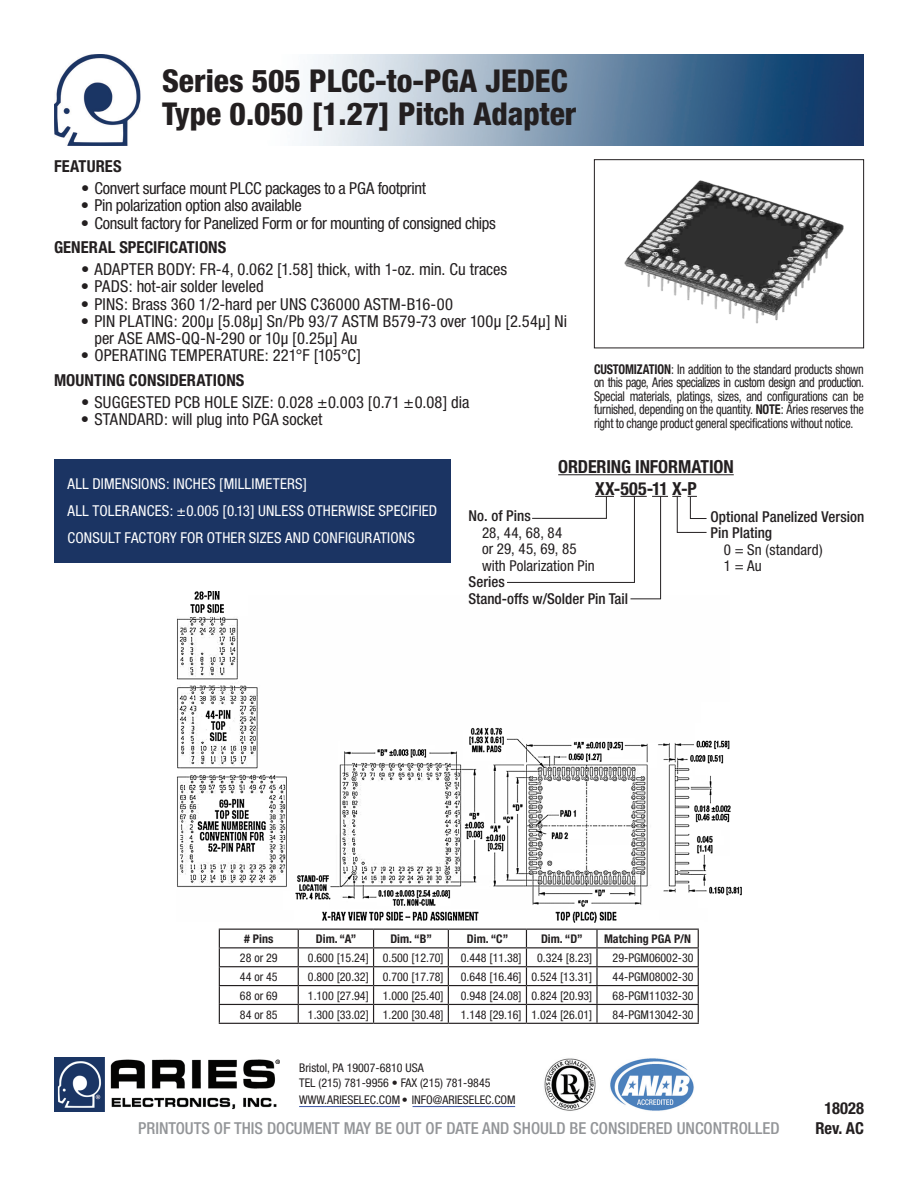
<style>
.page{position:relative;width:918px;height:1188px;background:#fff}
.page>*{position:absolute;margin:0;border:0;box-sizing:border-box;transform-origin:0 0}
.headline{font:800 condensed 31.5px "Helvetica Neue";color:#231f20}
.body{font:700 condensed 18px "Helvetica Neue";letter-spacing:-.005em;color:#231f20}
.body-2{font:condensed 16.5px/17.2px "Helvetica Neue";letter-spacing:-.005em;color:#231f20}
.body-3{font:condensed 16.5px "Helvetica Neue";letter-spacing:-.025em;color:#231f20}
.t1{font:500 condensed 16.5px "Helvetica Neue";color:#939598}
.body-4{font:700 condensed 16.5px "Helvetica Neue";letter-spacing:.005em;color:#231f20}
.body-5{font:condensed 16.5px "Helvetica Neue";letter-spacing:.015em;color:#231f20}
.body-6{font:condensed 15px "Helvetica Neue";letter-spacing:.01em;color:#fff}
.body-7{font:500 condensed 15px "Helvetica Neue";color:#231f20}
.body-8{font:condensed 15px "Helvetica Neue";letter-spacing:.005em;color:#231f20}
.body-9{font:condensed 13.5px/13.5px "Helvetica Neue";letter-spacing:-.02em;color:#231f20;text-align:justify;scale:.9 1}
.t2{font:condensed 12px "Helvetica Neue";color:#231f20}
.t3{font:700 condensed 12px "Helvetica Neue";color:#231f20}
.s1{font-weight:700}
</style>
<div class="page">
<img style="left:54px;top:1057px;width:225px;height:54px">
<img style="left:544px;top:1058px;width:52px;height:53px">
<img style="left:610px;top:1058px;width:84px;height:53px">
<hr style="left:299px;top:1106px;width:101px;height:1px;background:#3a53a3">
<hr style="left:413px;top:1106px;width:102px;height:1px;background:#3a53a3">
<img style="left:54px;top:54px;width:810px;height:92px">
<img style="left:177px;top:591px;width:564px;height:331px">
<hr style="left:219px;top:929px;width:79px;height:1px;background:#231f20">
<hr style="left:298px;top:929px;width:76px;height:1px;background:#231f20">
<hr style="left:374px;top:929px;width:74px;height:1px;background:#231f20">
<hr style="left:448px;top:929px;width:78px;height:1px;background:#231f20">
<hr style="left:526px;top:929px;width:71px;height:1px;background:#231f20">
<hr style="left:597px;top:929px;width:102px;height:1px;background:#231f20">
<hr style="left:219px;top:947px;width:79px;height:1px;background:#231f20">
<hr style="left:298px;top:947px;width:76px;height:1px;background:#231f20">
<hr style="left:374px;top:947px;width:74px;height:1px;background:#231f20">
<hr style="left:448px;top:947px;width:78px;height:1px;background:#231f20">
<hr style="left:526px;top:947px;width:71px;height:1px;background:#231f20">
<hr style="left:597px;top:947px;width:102px;height:1px;background:#231f20">
<hr style="left:219px;top:966px;width:79px;height:1px;background:#231f20">
<hr style="left:298px;top:966px;width:76px;height:1px;background:#231f20">
<hr style="left:374px;top:966px;width:74px;height:1px;background:#231f20">
<hr style="left:448px;top:966px;width:78px;height:1px;background:#231f20">
<hr style="left:526px;top:966px;width:71px;height:1px;background:#231f20">
<hr style="left:597px;top:966px;width:102px;height:1px;background:#231f20">
<hr style="left:219px;top:985px;width:79px;height:1px;background:#231f20">
<hr style="left:298px;top:985px;width:76px;height:1px;background:#231f20">
<hr style="left:374px;top:985px;width:74px;height:1px;background:#231f20">
<hr style="left:448px;top:985px;width:78px;height:1px;background:#231f20">
<hr style="left:526px;top:985px;width:71px;height:1px;background:#231f20">
<hr style="left:597px;top:985px;width:102px;height:1px;background:#231f20">
<hr style="left:219px;top:1004px;width:79px;height:1px;background:#231f20">
<svg style="left:219px;top:930px;width:1px;height:93px"></svg>
<hr style="left:298px;top:1004px;width:76px;height:1px;background:#231f20">
<svg style="left:298px;top:930px;width:1px;height:93px"></svg>
<hr style="left:374px;top:1004px;width:74px;height:1px;background:#231f20">
<svg style="left:373px;top:930px;width:1px;height:93px"></svg>
<hr style="left:448px;top:1004px;width:78px;height:1px;background:#231f20">
<svg style="left:448px;top:930px;width:1px;height:93px"></svg>
<hr style="left:526px;top:1004px;width:71px;height:1px;background:#231f20">
<svg style="left:526px;top:930px;width:1px;height:93px"></svg>
<hr style="left:597px;top:1004px;width:102px;height:1px;background:#231f20">
<svg style="left:596px;top:930px;width:2px;height:93px"></svg>
<svg style="left:698px;top:930px;width:1px;height:93px"></svg>
<hr style="left:219px;top:1023px;width:79px;height:1px;background:#231f20">
<hr style="left:298px;top:1023px;width:76px;height:1px;background:#231f20">
<hr style="left:374px;top:1023px;width:74px;height:1px;background:#231f20">
<hr style="left:448px;top:1023px;width:78px;height:1px;background:#231f20">
<hr style="left:526px;top:1023px;width:71px;height:1px;background:#231f20">
<hr style="left:597px;top:1023px;width:102px;height:1px;background:#231f20">
<div style="left:594px;top:159px;width:270px;height:189px;border:1px solid #231f20"></div>
<img style="left:624px;top:181px;width:219px;height:143px">
<hr style="left:532px;top:518px;width:75px;height:1px;background:#231f20">
<hr style="left:558px;top:474px;width:176px;height:1px;background:#231f20">
<svg style="left:595px;top:496px;width:19px;height:23px"></svg>
<svg style="left:621px;top:496px;width:60px;height:1px"></svg>
<svg style="left:688px;top:496px;width:19px;height:23px"></svg>
<hr style="left:660px;top:496px;width:1px;height:103px;background:#231f20">
<hr style="left:634px;top:496px;width:1px;height:87px;background:#231f20">
<hr style="left:507px;top:582px;width:128px;height:1px;background:#231f20">
<hr style="left:630px;top:598px;width:31px;height:1px;background:#231f20">
<hr style="left:677px;top:496px;width:1px;height:36px;background:#231f20">
<hr style="left:677px;top:532px;width:30px;height:1px;background:#231f20">
<div style="left:54px;top:459px;width:397px;height:103px;background:#1b3463"></div>
<p class="headline" style="left:162px;top:61px;width:407px">Series 505 PLCC-to-PGA JEDEC</p>
<p class="headline" style="left:162px;top:94px;width:416px">Type 0.050 [1.27] Pitch Adapter</p>
<p class="body-4" style="left:54px;top:156px;width:69px">FEATURES</p>
<p class="body-2" style="left:81px;top:179px;width:346px">• Convert surface mount PLCC packages to a PGA footprint</p>
<p class="body-3" style="left:81px;top:196px;width:222px">• Pin polarization option also available</p>
<p class="body-3" style="left:81px;top:213px;width:416px">• Consult factory for Panelized Form or for mounting of consigned chips</p>
<p class="body-4" style="left:54px;top:237px;width:174px">GENERAL SPECIFICATIONS</p>
<p class="body-2" style="left:81px;top:260px;width:428px">• ADAPTER BODY: FR-4, 0.062 [1.58] thick, with 1-oz. min. Cu traces</p>
<p class="body-2" style="left:81px;top:278px;width:184px">• PADS: hot-air solder leveled</p>
<p class="body-5" style="left:81px;top:294px;width:373px">• PINS: Brass 360 1/2-hard per UNS C36000 ASTM-B16-00</p>
<p class="body-2" style="left:94px;top:312px;width:474px;text-indent:-14px">• PIN PLATING: 200µ [5.08µ] Sn/Pb 93/7 ASTM B579-73 over 100µ [2.54µ] Ni per ASE AMS-QQ-N-290 or 10μ [0.25μ] Au</p>
<p class="body-2" style="left:81px;top:347px;width:282px">• OPERATING TEMPERATURE: 221°F [105°C]</p>
<p class="body-4" style="left:54px;top:370px;width:192px">MOUNTING CONSIDERATIONS</p>
<p class="body-2" style="left:81px;top:393px;width:390px">• SUGGESTED PCB HOLE SIZE: 0.028 ±0.003 [0.71 ±0.08] dia</p>
<p class="body-2" style="left:81px;top:410px;width:243px">• STANDARD: will plug into PGA socket</p>
<p class="body-9" style="left:594px;top:362px;width:301px"><span class="s1">CUSTOMIZATION</span>: In addition to the standard products shown on this page, Aries specializes in custom design and production.<br>Special materials, platings, sizes, and configurations can be furnished, depending on the quantity. <span class="s1">NOTE</span>: Aries reserves the right to change product general specifications without notice.</p>
<p class="body-6" style="left:68px;top:475px;width:241px">ALL DIMENSIONS: INCHES [MILLIMETERS]</p>
<p class="body-6" style="left:68px;top:502px;width:371px">ALL TOLERANCES: ±0.005 [0.13] UNLESS OTHERWISE SPECIFIED</p>
<p class="body-6" style="left:68px;top:529px;width:349px">CONSULT FACTORY FOR OTHER SIZES AND CONFIGURATIONS</p>
<p class="body" style="left:558px;top:456px;width:177px">ORDERING INFORMATION</p>
<p class="body" style="left:595px;top:477px;width:103px">XX-505-11 X-P</p>
<p class="body-7" style="left:710px;top:507px;width:156px">Optional Panelized Version</p>
<p class="body-7" style="left:710px;top:524px;width:63px">Pin Plating</p>
<p class="body-8" style="left:724px;top:541px;width:100px">0 = Sn (standard)</p>
<p class="body-8" style="left:724px;top:557px;width:40px">1 = Au</p>
<p class="body-7" style="left:469px;top:507px;width:64px">No. of Pins</p>
<p class="body-8" style="left:482px;top:524px;width:82px">28, 44, 68, 84</p>
<p class="body-8" style="left:482px;top:540px;width:96px">or 29, 45, 69, 85</p>
<p class="body-8" style="left:482px;top:557px;width:114px">with Polarization Pin</p>
<p class="body-7" style="left:469px;top:573px;width:38px">Series</p>
<p class="body-7" style="left:469px;top:589px;width:161px">Stand-offs w/Solder Pin Tail</p>
<p class="t3" style="left:244px;top:932px;width:31px"># Pins</p>
<p class="t3" style="left:316px;top:932px;width:42px">Dim. “A”</p>
<p class="t3" style="left:390px;top:932px;width:43px">Dim. “B”</p>
<p class="t3" style="left:467px;top:932px;width:43px">Dim. “C”</p>
<p class="t3" style="left:541px;top:932px;width:43px">Dim. “D”</p>
<p class="t3" style="left:604px;top:932px;width:89px">Matching PGA P/N</p>
<p class="t2" style="left:240px;top:951px;width:39px">28 or 29</p>
<p class="t2" style="left:308px;top:951px;width:62px">0.600 [15.24]</p>
<p class="t2" style="left:383px;top:951px;width:62px">0.500 [12.70]</p>
<p class="t2" style="left:461px;top:951px;width:62px">0.448 [11.38]</p>
<p class="t2" style="left:537px;top:951px;width:57px">0.324 [8.23]</p>
<p class="t2" style="left:613px;top:951px;width:82px">29-PGM06002-30</p>
<p class="t2" style="left:240px;top:970px;width:39px">44 or 45</p>
<p class="t2" style="left:308px;top:970px;width:62px">0.800 [20.32]</p>
<p class="t2" style="left:383px;top:970px;width:62px">0.700 [17.78]</p>
<p class="t2" style="left:461px;top:970px;width:62px">0.648 [16.46]</p>
<p class="t2" style="left:531px;top:970px;width:62px">0.524 [13.31]</p>
<p class="t2" style="left:613px;top:970px;width:82px">44-PGM08002-30</p>
<p class="t2" style="left:240px;top:989px;width:39px">68 or 69</p>
<p class="t2" style="left:308px;top:989px;width:62px">1.100 [27.94]</p>
<p class="t2" style="left:383px;top:989px;width:62px">1.000 [25.40]</p>
<p class="t2" style="left:461px;top:989px;width:62px">0.948 [24.08]</p>
<p class="t2" style="left:531px;top:989px;width:62px">0.824 [20.93]</p>
<p class="t2" style="left:613px;top:989px;width:82px">68-PGM11032-30</p>
<p class="t2" style="left:240px;top:1007px;width:39px">84 or 85</p>
<p class="t2" style="left:308px;top:1007px;width:62px">1.300 [33.02]</p>
<p class="t2" style="left:383px;top:1007px;width:62px">1.200 [30.48]</p>
<p class="t2" style="left:461px;top:1007px;width:62px">1.148 [29.16]</p>
<p class="t2" style="left:531px;top:1007px;width:62px">1.024 [26.01]</p>
<p class="t2" style="left:613px;top:1007px;width:82px">84-PGM13042-30</p>
<p class="t2" style="left:299px;top:1061px;width:126px">Bristol, PA 19007-6810 USA</p>
<p class="t2" style="left:299px;top:1076px;width:193px">TEL (215) 781-9956 • FAX (215) 781-9845</p>
<p class="t1" style="left:138px;top:1118px;width:643px">PRINTOUTS OF THIS DOCUMENT MAY BE OUT OF DATE AND SHOULD BE CONSIDERED UNCONTROLLED</p>
<p class="t2" style="left:299px;top:1093px;width:218px">WWW.ARIESELEC.COM• INFO@ARIESELEC.COM</p>
<p class="body-4" style="left:824px;top:1098px;width:41px">18028</p>
<p class="body-4" style="left:815px;top:1118px;width:50px">Rev. AC</p>
</div>
